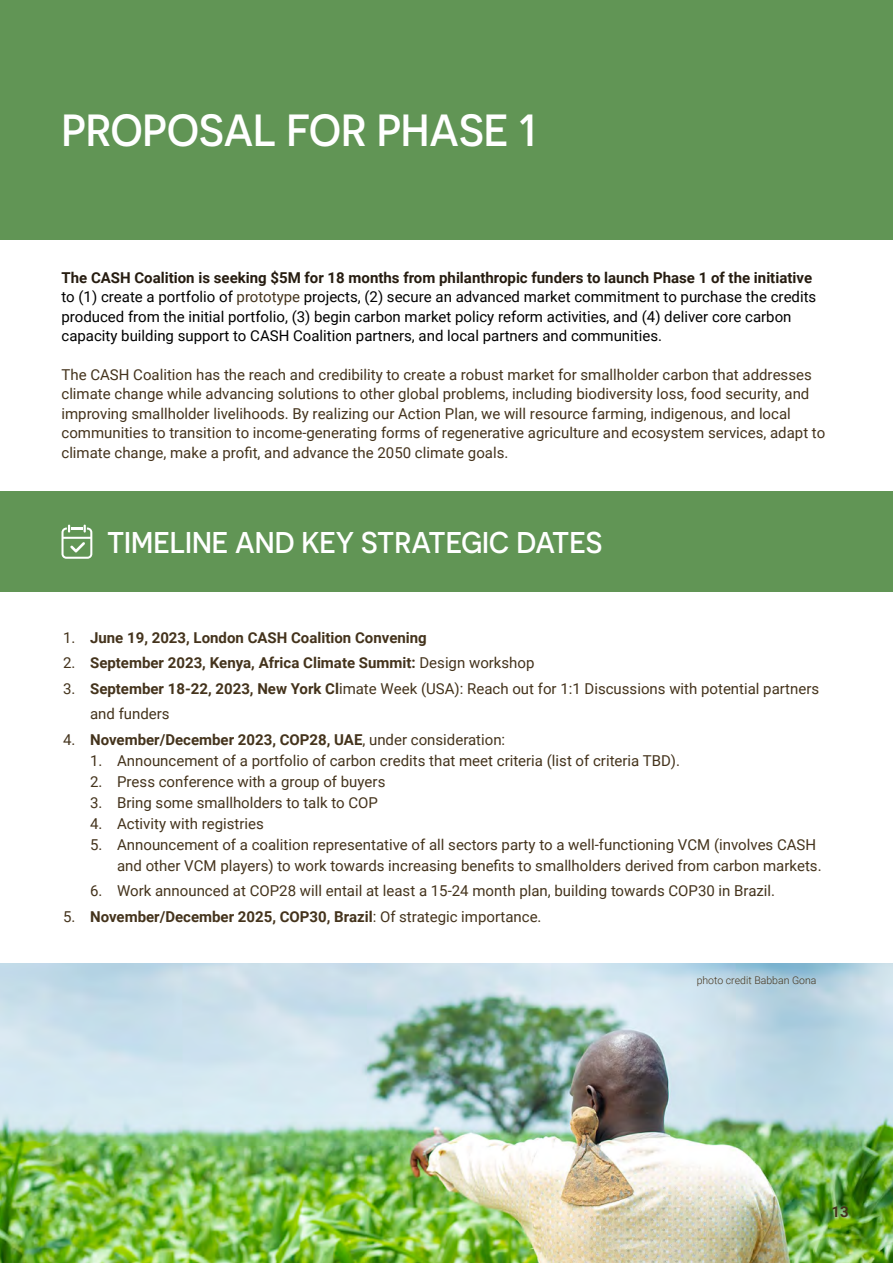
<style>
.page{position:relative;width:893px;height:1263px;background:#fff}
.page>*{position:absolute;margin:0;border:0;box-sizing:border-box;transform-origin:0 0}
.t1{font:500 45px "Novecentosans";color:#fff}
.t2{font:500 30px "Novecentosans";color:#fff}
.t3{font:15px/19.5px "Roboto";color:#44331c}
.t4{font:15px/19.5px "Roboto";color:#000}
.t5{font:700 15px "Roboto";color:#44331c}
.t6{font:300 10.5px "Roboto";color:#44331c}
.s1{font-weight:700;color:#261c10}
.s2{color:#44331c}
.s3{font-weight:400}
.s4{font-weight:700}
</style>
<div class="page">
<img style="left:0;top:963px;width:893px;height:300px">
<div style="left:0;top:0;width:893px;height:240px;background:#619555"></div>
<div style="left:0;top:491px;width:893px;height:100px;background:#619555"></div>
<svg style="left:62px;top:525px;width:30px;height:34px"></svg>
<h1 class="t1" style="left:62px;top:104px;width:477px">PROPOSAL FOR PHASE 1</h1>
<p class="t4" style="left:62px;top:267px;width:756px"><span class="s1">The CASH Coalition is seeking $5M for 18 months from philanthropic funders to launch Phase 1 of the initiative </span>to (1) create a portfolio of <span class="s2">prototype</span> projects, (2) secure an advanced market commitment to purchase the credits produced from the initial portfolio, (3) begin carbon market policy reform activities, and (4) deliver core carbon capacity building support to CASH Coalition partners, and local partners and communities.</p>
<p class="t3" style="left:62px;top:364px;width:765px">The CASH Coalition has the reach and credibility to create a robust market for smallholder carbon that addresses climate change while advancing solutions to other global problems, including biodiversity loss, food security, and improving smallholder livelihoods. By realizing our Action Plan, we will resource farming, indigenous, and local communities to transition to income-generating forms of regenerative agriculture and ecosystem services, adapt to climate change, make a profit, and advance the 2050 climate goals.</p>
<h2 class="t2" style="left:107px;top:525px;width:497px">TIMELINE AND KEY STRATEGIC DATES</h2>
<p class="t5" style="left:63px;top:627px;width:365px"><span class="s3">1.</span> June 19, 2023, London CASH Coalition Convening</p>
<p class="t5" style="left:63px;top:652px;width:473px"><span class="s3">2.</span> September 2023, Kenya, Africa Climate Summit: <span class="s3">Design workshop</span></p>
<p class="t3" style="left:90px;top:675px;width:730px;line-height:25.5px;text-indent:-27px">3. <span class="s4">September 18-22, 2023, New York Cl</span>imate Week (USA): Reach out for 1:1 Discussions with potential partners and funders</p>
<p class="t5" style="left:63px;top:729px;width:444px"><span class="s3">4.</span> November/December 2023, COP28, UAE<span class="s3">, under consideration:</span></p>
<p class="t3" style="left:90px;top:750px;width:591px">1. Announcement of a portfolio of carbon credits that meet criteria (list of criteria TBD).</p>
<p class="t3" style="left:90px;top:771px;width:297px">2. Press conference with a group of buyers</p>
<p class="t3" style="left:90px;top:792px;width:289px">3. Bring some smallholders to talk to COP</p>
<p class="t3" style="left:90px;top:813px;width:175px">4. Activity with registries</p>
<p class="t3" style="left:117px;top:833px;width:706px;line-height:21px;text-indent:-27px">5. Announcement of a coalition representative of all sectors party to a well-functioning VCM (involves CASH and other VCM players) to work towards increasing benefits to smallholders derived from carbon markets.</p>
<p class="t3" style="left:90px;top:881px;width:687px">6. Work announced at COP28 will entail at least a 15-24 month plan, building towards COP30 in Brazil.</p>
<p class="t5" style="left:63px;top:906px;width:480px"><span class="s3">5.</span> November/December 2025, COP30, Brazil<span class="s3">: Of strategic importance.</span></p>
<p class="t6" style="left:697px;top:972px;width:121px">photo credit Babban Gona</p>
<p class="t5" style="left:831px;top:1201px;width:19px">13</p>
</div>
